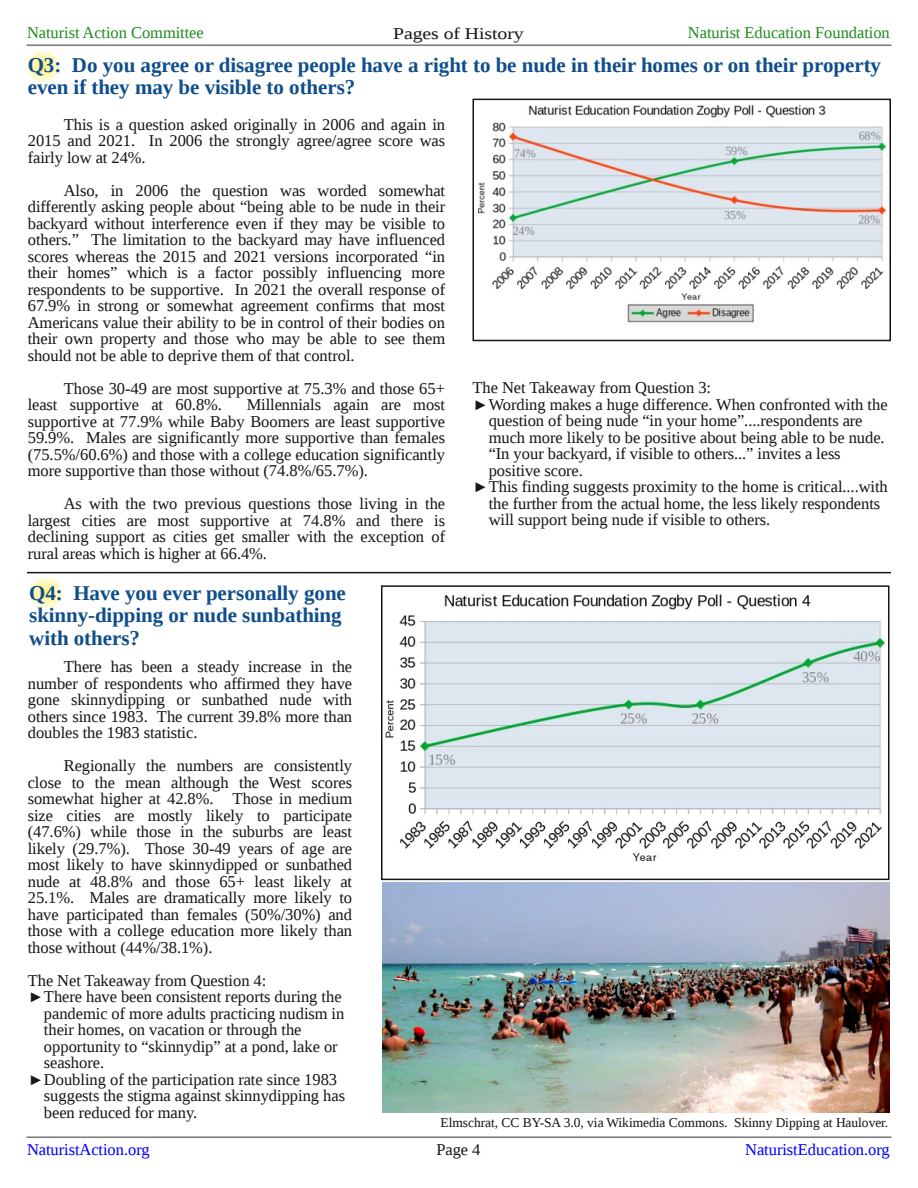
<style>
.page{position:relative;width:918px;height:1188px;background:#fff}
.page>*{position:absolute;margin:0;border:0;box-sizing:border-box;transform-origin:0 0}
.t1{font:700 21px/22.5px "Liberation Serif";letter-spacing:-.005em;color:#104e8b}
.t2{font:16.5px/16.5px "Liberation Serif";letter-spacing:-.005em;color:#181715;text-align:justify}
.t3{font:16.5px "Liberation Serif";letter-spacing:-.005em;color:#228b22}
.t4{font:16.5px "Liberation Serif";letter-spacing:-.005em;color:#00f}
.t5{font:16.5px "Liberation Serif";letter-spacing:-.005em;color:#181715;scale:1.2 1}
.t6{font:13.5px "Liberation Serif";color:#181715}
</style>
<div class="page">
<hr style="left:27px;top:1136px;width:864px;height:2px;background:#7f7f7f">
<hr style="left:27px;top:44px;width:864px;height:2px;background:#7f7f7f">
<svg style="left:29px;top:577px;width:34px;height:31px"></svg>
<svg style="left:26px;top:50px;width:34px;height:32px"></svg>
<img style="left:478px;top:104px;width:409px;height:219px">
<div style="left:472px;top:99px;width:419px;height:242px;border:2px solid #181715"></div>
<hr style="left:27px;top:572px;width:864px;height:1px;background:#181715">
<img style="left:385px;top:594px;width:501px;height:267px">
<div style="left:381px;top:585px;width:509px;height:295px;border:2px solid #181715"></div>
<img style="left:382px;top:882px;width:508px;height:231px">
<p class="t3" style="left:27px;top:23px;width:178px">Naturist Action Committee</p>
<p class="t5" style="left:393px;top:24px;width:110px">Pages of History</p>
<p class="t3" style="left:688px;top:24px;width:203px">Naturist Education Foundation</p>
<p class="t1" style="left:28px;top:54px;width:855px">Q3: Do you agree or disagree people have a right to be nude in their homes or on their property even if they may be visible to others?</p>
<p class="t2" style="left:28px;top:116px;width:419px;text-indent:36px">This is a question asked originally in 2006 and again in 2015 and 2021. In 2006 the strongly agree/agree score was fairly low at 24%.</p>
<p class="t2" style="left:28px;top:182px;width:419px;text-indent:36px">Also, in 2006 the question was worded somewhat differently asking people about “being able to be nude in their backyard without interference even if they may be visible to others.” The limitation to the backyard may have influenced scores whereas the 2015 and 2021 versions incorporated “in their homes” which is a factor possibly influencing more respondents to be supportive. In 2021 the overall response of 67.9% in strong or somewhat agreement confirms that most Americans value their ability to be in control of their bodies on their own property and those who may be able to see them should not be able to deprive them of that control.</p>
<p class="t2" style="left:28px;top:380px;width:419px;text-indent:36px">Those 30-49 are most supportive at 75.3% and those 65+ least supportive at 60.8%.</p>
<p class="t2" style="left:472px;top:379px;width:240px">The Net Takeaway from Question 3:</p>
<p class="t2" style="left:472px;top:396px;width:417px">►Wording makes a huge difference. When confronted with the</p>
<p class="t2" style="left:489px;top:412px;width:375px">question of being nude “in your home”....respondents are</p>
<p class="t2" style="left:489px;top:429px;width:398px">much more likely to be positive about being able to be nude.</p>
<p class="t2" style="left:489px;top:445px;width:354px">“In your backyard, if visible to others...” invites a less</p>
<p class="t2" style="left:489px;top:462px;width:96px">positive score.</p>
<p class="t2" style="left:472px;top:478px;width:417px">►This finding suggests proximity to the home is critical....with</p>
<p class="t2" style="left:489px;top:495px;width:393px">the further from the actual home, the less likely respondents</p>
<p class="t2" style="left:489px;top:511px;width:283px">will support being nude if visible to others.</p>
<p class="t2" style="left:28px;top:396px;width:419px;text-indent:219px">Millennials again are most supportive at 77.9% while Baby Boomers are least supportive 59.9%. Males are significantly more supportive than females (75.5%/60.6%) and those with a college education significantly more supportive than those without (74.8%/65.7%).</p>
<p class="t2" style="left:28px;top:495px;width:419px;text-indent:36px">As with the two previous questions those living in the largest cities are most supportive at 74.8% and there is declining support as cities get smaller with the exception of rural areas which is higher at 66.4%.</p>
<p class="t1" style="left:29px;top:582px;width:318px">Q4: Have you ever personally gone skinny-dipping or nude sunbathing with others?</p>
<p class="t2" style="left:28px;top:658px;width:326px;text-indent:36px">There has been a steady increase in the number of respondents who affirmed they have gone skinnydipping or sunbathed nude with others since 1983. The current 39.8% more than doubles the 1983 statistic.</p>
<p class="t2" style="left:28px;top:757px;width:326px;text-indent:36px">Regionally the numbers are consistently close to the mean although the West scores somewhat higher at 42.8%. Those in medium size cities are mostly likely to participate (47.6%) while those in the suburbs are least likely (29.7%). Those 30-49 years of age are most likely to have skinnydipped or sunbathed nude at 48.8% and those 65+ least likely at 25.1%. Males are dramatically more likely to have participated than females (50%/30%) and those with a college education more likely than those without (44%/38.1%).</p>
<p class="t2" style="left:28px;top:972px;width:240px">The Net Takeaway from Question 4:</p>
<p class="t2" style="left:28px;top:988px;width:315px">►There have been consistent reports during the</p>
<p class="t2" style="left:44px;top:1005px;width:302px">pandemic of more adults practicing nudism in</p>
<p class="t2" style="left:44px;top:1021px;width:259px">their homes, on vacation or through the</p>
<p class="t2" style="left:44px;top:1038px;width:295px">opportunity to “skinnydip” at a pond, lake or</p>
<p class="t2" style="left:44px;top:1054px;width:62px">seashore.</p>
<p class="t2" style="left:28px;top:1071px;width:311px">►Doubling of the participation rate since 1983</p>
<p class="t2" style="left:44px;top:1087px;width:303px">suggests the stigma against skinnydipping has</p>
<p class="t2" style="left:44px;top:1104px;width:155px">been reduced for many.</p>
<p class="t6" style="left:441px;top:1115px;width:449px">Elmschrat, CC BY-SA 3.0, via Wikimedia Commons. Skinny Dipping at Haulover.</p>
<p class="t4" style="left:27px;top:1140px;width:124px">NaturistAction.org</p>
<p class="t4" style="left:745px;top:1140px;width:146px">NaturistEducation.org</p>
<p class="t2" style="left:436px;top:1141px;width:46px">Page 4</p>
</div>
